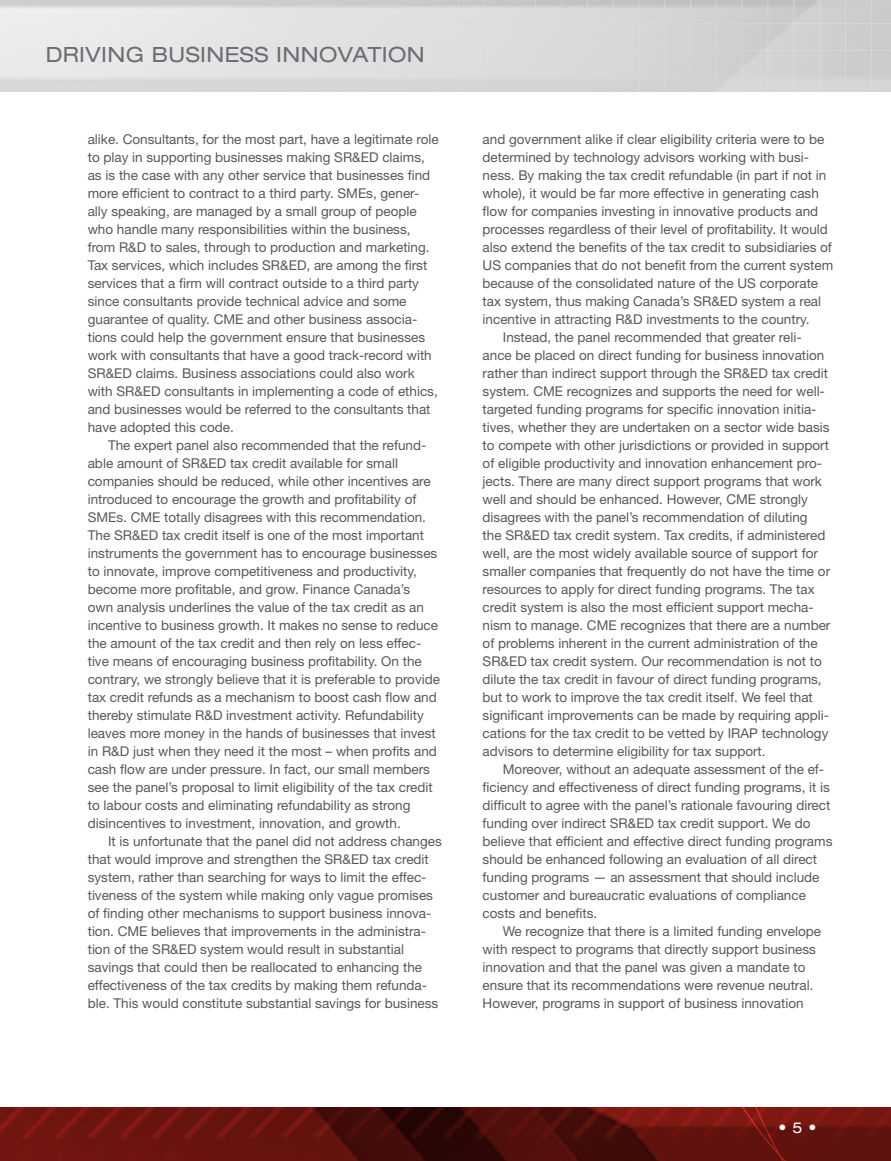
<style>
.page{position:relative;width:891px;height:1161px;background:#fff}
.page>*{position:absolute;margin:0;border:0;box-sizing:border-box;transform-origin:0 0}
.t1{font:expanded 21px "Helvetica Neue LT Std";letter-spacing:.02em;color:#6c6d70}
.t2{font:500 15px "Futura Std";color:#fff}
.body_indented_contin{font:13.5px/18px "Helvetica Neue LT Std";color:#57585a}
.s1{font-family:"Helvetica Neue LT Std";font-weight:400;font-stretch:expanded}
</style>
<div class="page">
<svg style="left:0;top:1107px;width:891px;height:54px;background:#5e110d"></svg>
<h1 class="t1" style="left:46px;top:42px;width:380px">DRIVING BUSINESS INNOVATION</h1>
<p class="body_indented_contin" style="left:88px;top:130px;width:353px">alike. Consultants, for the most part, have a legitimate role to play in supporting businesses making SR&amp;ED claims, as is the case with any other service that businesses find more efficient to contract to a third party. SMEs, gener&shy;ally speaking, are managed by a small group of people who handle many responsibilities within the business, from R&amp;D to sales, through to production and marketing.<br>Tax services, which includes SR&amp;ED, are among the first services that a firm will contract outside to a third party since consultants provide technical advice and some guarantee of quality. CME and other business associa&shy;tions could help the government ensure that businesses work with consultants that have a good track-record with SR&amp;ED claims. Business associations could also work with SR&amp;ED consultants in implementing a code of ethics, and businesses would be referred to the consultants that have adopted this code.</p>
<p class="body_indented_contin" style="left:88px;top:436px;width:354px;text-indent:20px">The expert panel also recommended that the refund&shy;able amount of SR&amp;ED tax credit available for small companies should be reduced, while other incentives are introduced to encourage the growth and profitability of SMEs. CME totally disagrees with this recommendation.<br>The SR&amp;ED tax credit itself is one of the most important instruments the government has to encourage businesses to innovate, improve competitiveness and productivity, become more profitable, and grow. Finance Canada’s<br>own analysis underlines the value of the tax credit as an incentive to business growth. It makes no sense to reduce the amount of the tax credit and then rely on less effec&shy;tive means of encouraging business profitability. On the contrary, we strongly believe that it is preferable to provide tax credit refunds as a mechanism to boost cash flow and thereby stimulate R&amp;D investment activity. Refundability leaves more money in the hands of businesses that invest in R&amp;D just when they need it the most – when profits and cash flow are under pressure. In fact, our small members see the panel’s proposal to limit eligibility of the tax credit to labour costs and eliminating refundability as strong disincentives to investment, innovation, and growth.</p>
<p class="body_indented_contin" style="left:88px;top:832px;width:356px;text-indent:20px">It is unfortunate that the panel did not address changes that would improve and strengthen the SR&amp;ED tax credit system, rather than searching for ways to limit the effec&shy;tiveness of the system while making only vague promises of finding other mechanisms to support business innova&shy;tion. CME believes that improvements in the administra&shy;tion of the SR&amp;ED system would result in substantial savings that could then be reallocated to enhancing the effectiveness of the tax credits by making them refunda&shy;ble. This would constitute substantial savings for business</p>
<p class="body_indented_contin" style="left:483px;top:130px;width:352px">and government alike if clear eligibility criteria were to be determined by technology advisors working with busi&shy;ness. By making the tax credit refundable (in part if not in whole), it would be far more effective in generating cash flow for companies investing in innovative products and processes regardless of their level of profitability. It would also extend the benefits of the tax credit to subsidiaries of US companies that do not benefit from the current system because of the consolidated nature of the US corporate tax system, thus making Canada’s SR&amp;ED system a real incentive in attracting R&amp;D investments to the country.</p>
<p class="body_indented_contin" style="left:483px;top:328px;width:349px;text-indent:20px">Instead, the panel recommended that greater reli&shy;ance be placed on direct funding for business innovation rather than indirect support through the SR&amp;ED tax credit system. CME recognizes and supports the need for well&shy;targeted funding programs for specific innovation initia&shy;tives, whether they are undertaken on a sector wide basis to compete with other jurisdictions or provided in support of eligible productivity and innovation enhancement pro&shy;jects. There are many direct support programs that work well and should be enhanced. However, CME strongly disagrees with the panel’s recommendation of diluting<br>the SR&amp;ED tax credit system. Tax credits, if administered well, are the most widely available source of support for smaller companies that frequently do not have the time or resources to apply for direct funding programs. The tax credit system is also the most efficient support mecha&shy;nism to manage. CME recognizes that there are a number of problems inherent in the current administration of the SR&amp;ED tax credit system. Our recommendation is not to dilute the tax credit in favour of direct funding programs, but to work to improve the tax credit itself. We feel that significant improvements can be made by requiring appli&shy;cations for the tax credit to be vetted by IRAP technology advisors to determine eligibility for tax support.</p>
<p class="body_indented_contin" style="left:483px;top:760px;width:351px;text-indent:20px">Moreover, without an adequate assessment of the ef&shy;ficiency and effectiveness of direct funding programs, it is difficult to agree with the panel’s rationale favouring direct funding over indirect SR&amp;ED tax credit support. We do believe that efficient and effective direct funding programs should be enhanced following an evaluation of all direct funding programs — an assessment that should include customer and bureaucratic evaluations of compliance costs and benefits.</p>
<p class="body_indented_contin" style="left:483px;top:922px;width:340px;text-indent:20px">We recognize that there is a limited funding envelope with respect to programs that directly support business innovation and that the panel was given a mandate to ensure that its recommendations were revenue neutral.<br>However, programs in support of business innovation</p>
<p class="t2" style="left:778px;top:1118px;width:40px">• <span class="s1">5</span> •</p>
</div>
